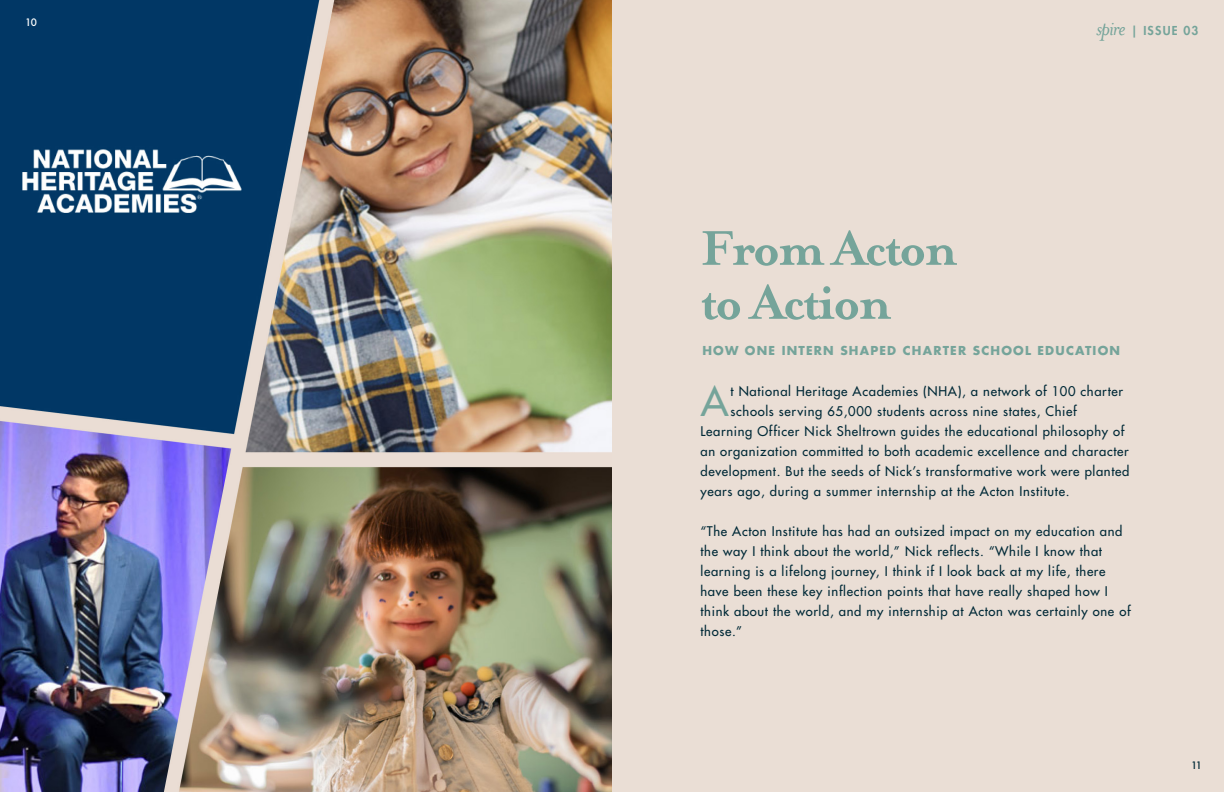
<style>
.page{position:relative;width:1224px;height:792px;background:#eaded5}
.page>*{position:absolute;margin:0;border:0;box-sizing:border-box;transform-origin:0 0}
.t1{font:700 56px/54px "Mrs Eaves";letter-spacing:-.05em;color:#75a49a}
.t2{font:500 39.5px "Futura Std";color:#75a49a}
.t3{font:500 13px/20px "Futura Std";letter-spacing:.05em;color:#002937}
.t4{font:700 12px "Futura Std";letter-spacing:.1em;color:#75a49a}
.t5{font:800 12px "Futura Std";letter-spacing:.1em;color:#75a49a}
.t6{font:500 10px "Futura";color:#fff}
.t7{font:500 10px "Futura";color:#002937}
.s1{font-family:"Mrs Eaves OT";font-weight:400;font-style:italic;font-size:23px}
</style>
<div class="page">
<img style="left:0;top:0;width:612px;height:792px">
<p class="t6" style="left:25px;top:15px;width:13px">10</p>
<h1 class="t1" style="left:701px;top:222px;width:258px">From Acton to Action</h1>
<p class="t5" style="left:1097px;top:23px;width:104px"><span class="s1">spire</span> | ISSUE 03</p>
<p class="t4" style="left:702px;top:343px;width:419px">HOW ONE INTERN SHAPED CHARTER SCHOOL EDUCATION</p>
<h2 class="t2" style="left:701px;top:377px;width:29px">A</h2>
<p class="t3" style="left:731px;top:381px;width:394px">t National Heritage Academies (NHA), a network of 100 charter</p>
<p class="t3" style="left:731px;top:401px;width:348px">schools serving 65,000 students across nine states, Chief</p>
<p class="t3" style="left:701px;top:421px;width:425px">Learning Officer Nick Sheltrown guides the educational philosophy of</p>
<p class="t3" style="left:701px;top:441px;width:430px">an organization committed to both academic excellence and character</p>
<p class="t3" style="left:701px;top:461px;width:430px">development. But the seeds of Nick’s transformative work were planted</p>
<p class="t3" style="left:701px;top:481px;width:370px">years ago, during a summer internship at the Acton Institute.</p>
<p class="t3" style="left:701px;top:521px;width:432px">“The Acton Institute has had an outsized impact on my education and the way I think about the world,” Nick reflects. “While I know that learning is a lifelong journey, I think if I look back at my life, there have been these key inflection points that have really shaped how I think about the world, and my internship at Acton was certainly one of those.”</p>
<p class="t7" style="left:1191px;top:759px;width:12px">11</p>
</div>
